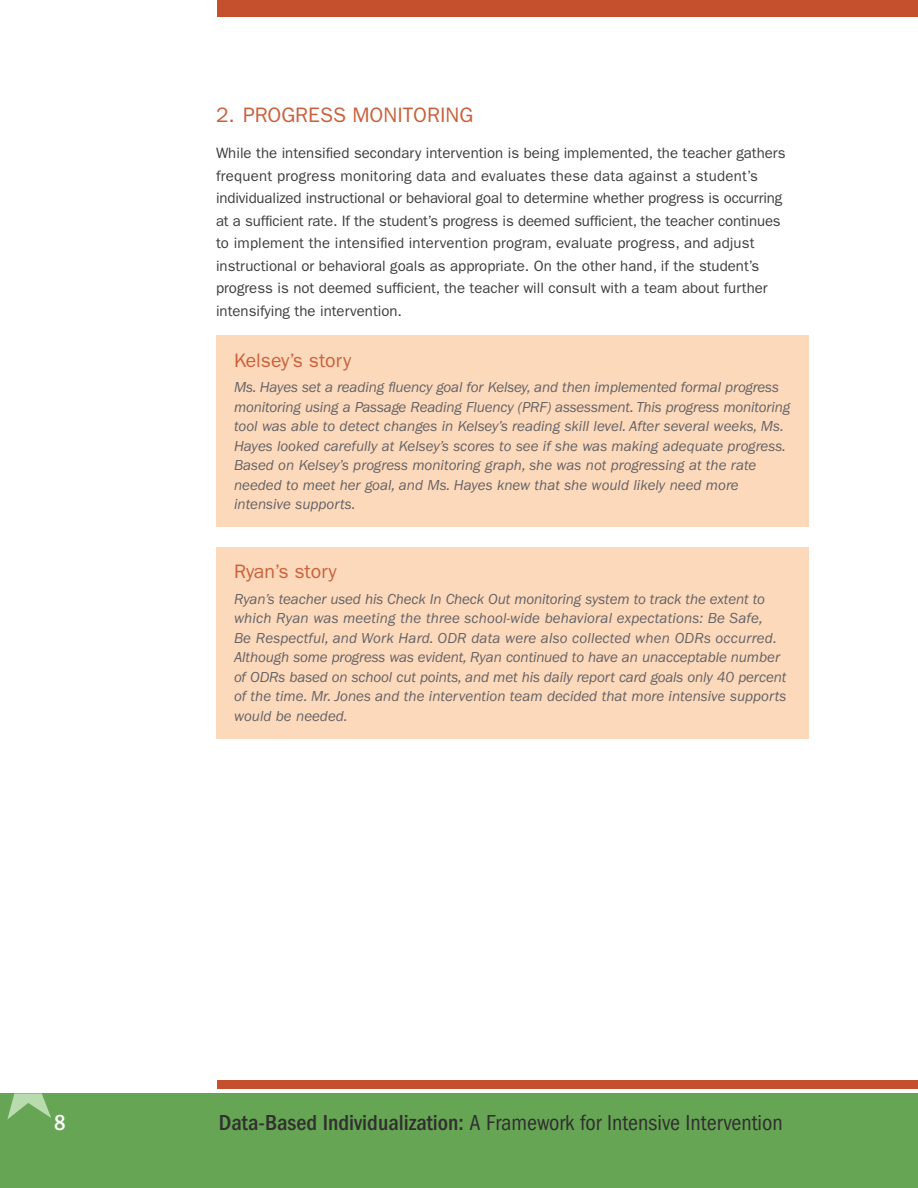
<style>
.page{position:relative;width:918px;height:1188px;background:#fff}
.page>*{position:absolute;margin:0;border:0;box-sizing:border-box;transform-origin:0 0}
.t1{font:condensed 22.5px "ITC Franklin Gothic Std";color:#312f30}
.t2{font:500 condensed 22.5px "ITC Franklin Gothic Std";color:#fff}
.t3{font:21px "ITC Franklin Gothic Std";color:#ca613c}
.t4{font:19.5px "ITC Franklin Gothic Std";color:#ca613c}
.t5{font:italic 15px/19.5px "ITC Franklin Gothic Std";color:#636366}
.t6{font:15px/22.5px "ITC Franklin Gothic Std";color:#3e3e3f}
.s1{font-weight:500}
</style>
<div class="page">
<div style="left:0;top:1094px;width:918px;height:94px;background:#66a554"></div>
<svg style="left:7px;top:1094px;width:44px;height:26px"></svg>
<div style="left:217px;top:1080px;width:701px;height:8px;background:#c4502d"></div>
<div style="left:217px;top:0;width:701px;height:16px;background:#c4502d"></div>
<div style="left:216px;top:335px;width:592px;height:192px;background:#fdd9bb"></div>
<div style="left:216px;top:547px;width:592px;height:192px;background:#fdd9bb"></div>
<h2 class="t3" style="left:216px;top:103px;width:53px">2. Progress</h2>
<h2 class="t3" style="left:352px;top:103px;width:13px">monitoring</h2>
<p class="t6" style="left:216px;top:142px;width:571px">While the intensified secondary intervention is being implemented, the teacher gathers frequent progress monitoring data and evaluates these data against a student’s individualized instructional or behavioral goal to determine whether progress is occurring at a sufficient rate. If the student’s progress is deemed sufficient, the teacher continues to implement the intensified intervention program, evaluate progress, and adjust instructional or behavioral goals as appropriate. On the other hand, if the student’s progress is not deemed sufficient, the teacher will consult with a team about further intensifying the intervention.</p>
<h3 class="t4" style="left:234px;top:349px;width:119px">Kelsey’s story</h3>
<p class="t5" style="left:234px;top:378px;width:558px">Ms. Hayes set a reading fluency goal for Kelsey, and then implemented formal progress monitoring using a Passage Reading Fluency (PRF) assessment. This progress monitoring tool was able to detect changes in Kelsey’s reading skill level. After several weeks, Ms.<br>Hayes looked carefully at Kelsey’s scores to see if she was making adequate progress.<br>Based on Kelsey’s progress monitoring graph, she was not progressing at the rate needed to meet her goal, and Ms. Hayes knew that she would likely need more intensive supports.</p>
<h3 class="t4" style="left:234px;top:560px;width:104px">Ryan’s story</h3>
<p class="t5" style="left:234px;top:589px;width:554px">Ryan’s teacher used his Check In Check Out monitoring system to track the extent to which Ryan was meeting the three school-wide behavioral expectations: Be Safe,<br>Be Respectful, and Work Hard. ODR data were also collected when ODRs occurred.<br>Although some progress was evident, Ryan continued to have an unacceptable number of ODRs based on school cut points, and met his daily report card goals only 40 percent of the time. Mr. Jones and the intervention team decided that more intensive supports would be needed.</p>
<h1 class="t2" style="left:54px;top:1110px;width:13px">8</h1>
<h1 class="t1" style="left:219px;top:1110px;width:565px"><span class="s1">Data-Based Individualization:</span> A Framework for Intensive Intervention</h1>
</div>
